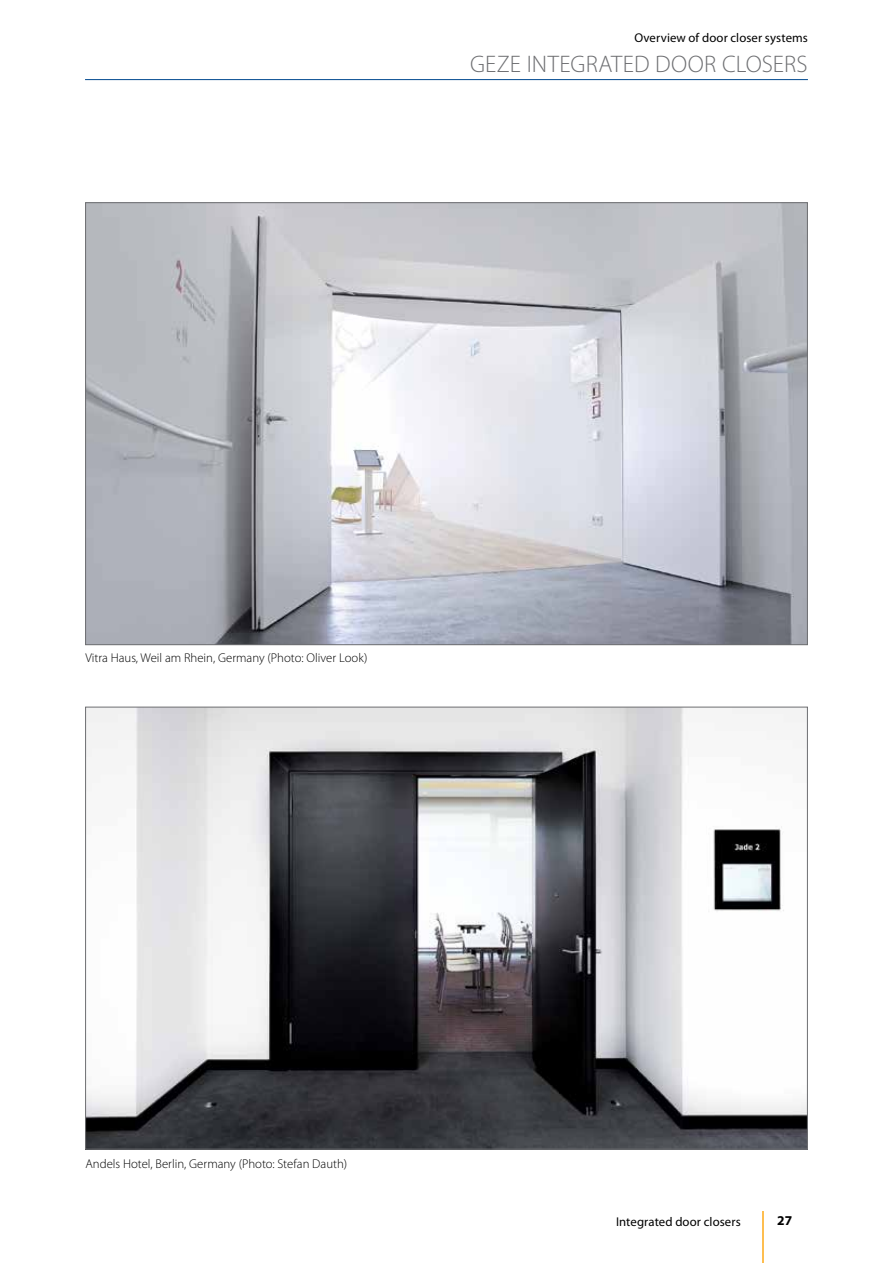
<style>
.page{position:relative;width:893px;height:1263px;background:#fff}
.page>*{position:absolute;margin:0;border:0;box-sizing:border-box;transform-origin:0 0}
.t1{font:300 24px "Myriad Pro";letter-spacing:.01em;color:#6d6e71}
.t2{font:700 13.5px "Myriad Pro";color:#000}
.t3{font:300 12.75px "Myriad Pro";color:#000}
.t4{font:12.75px "Myriad Pro";letter-spacing:.01em;color:#000}
</style>
<div class="page">
<hr style="left:85px;top:79px;width:723px;height:1px;background:#004990">
<hr style="left:762px;top:1212px;width:2px;height:51px;background:#febe50">
<img style="left:87px;top:709px;width:719px;height:438px">
<img style="left:87px;top:204px;width:719px;height:439px">
<p class="t4" style="left:634px;top:30px;width:175px">Overview of door closer systems</p>
<h1 class="t1" style="left:470px;top:50px;width:339px">GEZE INTEGRATED DOOR CLOSERS</h1>
<p class="t3" style="left:85px;top:650px;width:284px">Vitra Haus, Weil am Rhein, Germany (Photo: Oliver Look)</p>
<p class="t3" style="left:85px;top:1156px;width:263px">Andels Hotel, Berlin, Germany (Photo: Stefan Dauth)</p>
<p class="t4" style="left:616px;top:1213px;width:126px">Integrated door closers</p>
<p class="t2" style="left:777px;top:1212px;width:16px">27</p>
</div>
